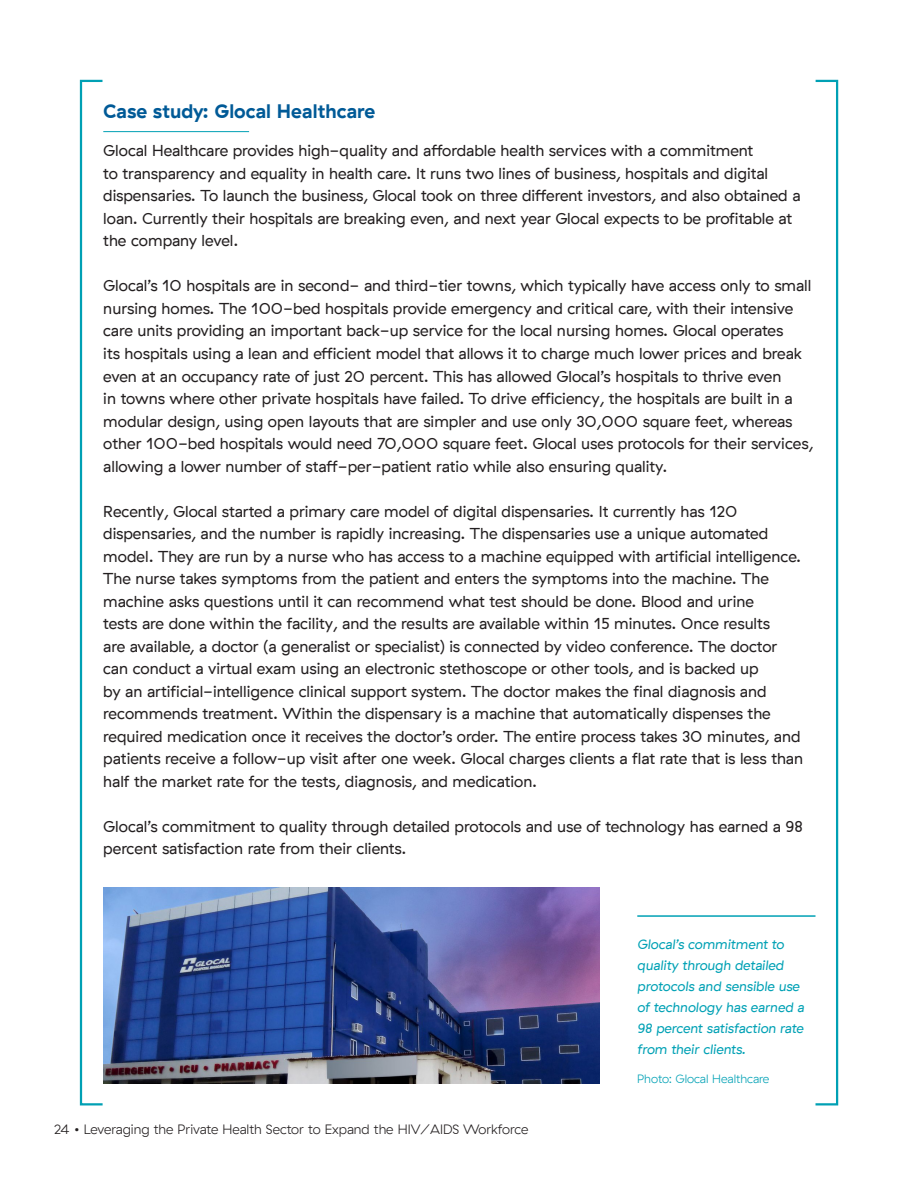
<style>
.page{position:relative;width:918px;height:1188px;background:#fff}
.page>*{position:absolute;margin:0;border:0;box-sizing:border-box;transform-origin:0 0}
.t1{font:700 19.5px "GT Haptik";letter-spacing:.005em;color:#005a97}
.t2{font:15.75px/22.5px "GT Haptik";color:#231f20}
.t3{font:italic 13.5px/21px "GT Haptik";color:#00a1b5}
.t4{font:300 13.5px "GT Haptik";color:#231f20}
.t5{font:300 12px "GT Haptik";color:#00a1b5}
</style>
<div class="page">
<div style="left:814px;top:80px;width:24px;height:1025px;border:2px solid #00a0b4"></div>
<hr style="left:637px;top:915px;width:179px;height:2px;background:#00a1b5">
<hr style="left:103px;top:131px;width:146px;height:1px;background:#00a0b4">
<div style="left:80px;top:80px;width:24px;height:1025px;border:2px solid #00a0b4"></div>
<img style="left:103px;top:888px;width:497px;height:195px">
<p class="t1" style="left:103px;top:99px;width:274px">Case study: Glocal Healthcare</p>
<p class="t2" style="left:103px;top:140px;width:699px">Glocal Healthcare provides high-quality and affordable health services with a commitment<br>to transparency and equality in health care. It runs two lines of business, hospitals and digital dispensaries. To launch the business, Glocal took on three different investors, and also obtained a loan. Currently their hospitals are breaking even, and next year Glocal expects to be profitable at the company level.</p>
<p class="t2" style="left:103px;top:275px;width:711px">Glocal’s 10 hospitals are in second- and third-tier towns, which typically have access only to small nursing homes. The 100-bed hospitals provide emergency and critical care, with their intensive care units providing an important back-up service for the local nursing homes. Glocal operates<br>its hospitals using a lean and efficient model that allows it to charge much lower prices and break even at an occupancy rate of just 20 percent. This has allowed Glocal’s hospitals to thrive even<br>in towns where other private hospitals have failed. To drive efficiency, the hospitals are built in a modular design, using open layouts that are simpler and use only 30,000 square feet, whereas other 100-bed hospitals would need 70,000 square feet. Glocal uses protocols for their services, allowing a lower number of staff-per-patient ratio while also ensuring quality.</p>
<p class="t2" style="left:103px;top:500px;width:701px">Recently, Glocal started a primary care model of digital dispensaries. It currently has 120 dispensaries, and the number is rapidly increasing. The dispensaries use a unique automated model. They are run by a nurse who has access to a machine equipped with artificial intelligence.<br>The nurse takes symptoms from the patient and enters the symptoms into the machine. The machine asks questions until it can recommend what test should be done. Blood and urine<br>tests are done within the facility, and the results are available within 15 minutes. Once results<br>are available, a doctor (a generalist or specialist) is connected by video conference. The doctor can conduct a virtual exam using an electronic stethoscope or other tools, and is backed up<br>by an artificial-intelligence clinical support system. The doctor makes the final diagnosis and recommends treatment. Within the dispensary is a machine that automatically dispenses the required medication once it receives the doctor’s order. The entire process takes 30 minutes, and patients receive a follow-up visit after one week. Glocal charges clients a flat rate that is less than half the market rate for the tests, diagnosis, and medication.</p>
<p class="t2" style="left:103px;top:815px;width:701px">Glocal’s commitment to quality through detailed protocols and use of technology has earned a 98 percent satisfaction rate from their clients.</p>
<p class="t4" style="left:54px;top:1122px;width:476px">24 • Leveraging the Private Health Sector to Expand the HIV/AIDS Workforce</p>
<p class="t3" style="left:637px;top:934px;width:168px">Glocal’s commitment to quality through detailed protocols and sensible use of technology has earned a<br>98 percent satisfaction rate from their clients.</p>
<p class="t5" style="left:637px;top:1072px;width:134px">Photo: Glocal Healthcare</p>
</div>
